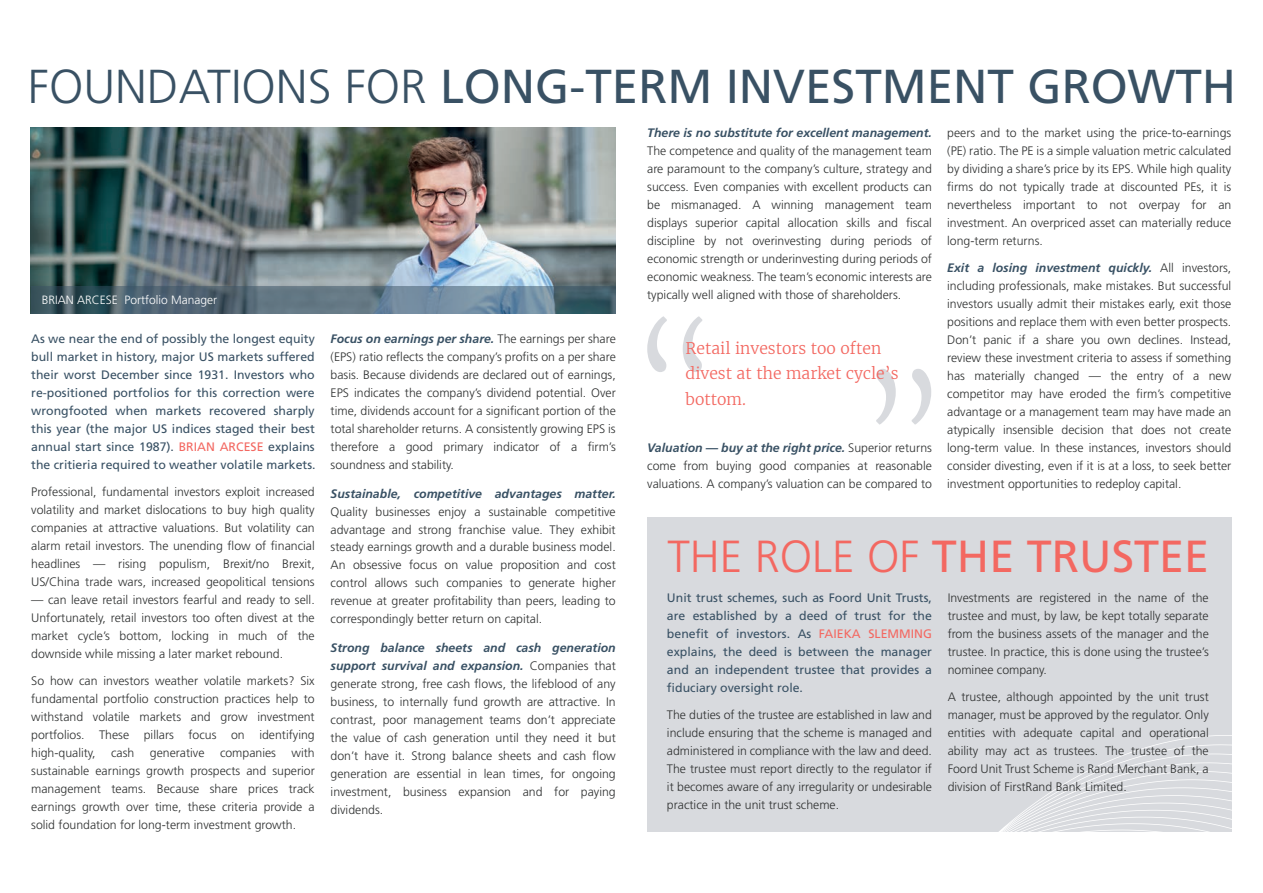
<style>
.page{position:relative;width:1263px;height:893px;background:#fff}
.page>*{position:absolute;margin:0;border:0;box-sizing:border-box;transform-origin:0 0}
.t1{font:47.55px "Frutiger LT Std";color:#395164}
.t2{font:45px "Frutiger LT Std";color:#f36861}
.t3{font:300 15.75px/25.5px "Merriweather";color:#f36861}
.t4{font:300 12.3px/18px "Frutiger LT Std";color:#2f3131;text-align:justify}
.t5{font:12.3px/18px "Frutiger LT Std";color:#395164;text-align:justify}
.t6{font:italic 700 12.3px "Frutiger LT Std";color:#395164}
.t7{font:300 12px "Frutiger LT Std";color:#fff}
.s1{font-weight:300}
.s2{font-weight:700;font-style:italic;color:#395164}
.s3{color:#f36861}
</style>
<div class="page">
<div style="left:647px;top:517px;width:584px;height:314px;background:#d8dade"></div>
<svg style="left:1000px;top:735px;width:231px;height:96px"></svg>
<img style="left:31px;top:127px;width:585px;height:187px">
<svg style="left:647px;top:316px;width:55px;height:56px"></svg>
<svg style="left:31px;top:286px;width:585px;height:27px;background:#57707e"></svg>
<svg style="left:876px;top:369px;width:55px;height:56px"></svg>
<h1 class="t1" style="left:28px;top:59px;width:1210px"><span class="s1">FOUNDATIONS FOR</span> LONG-TERM INVESTMENT GROWTH</h1>
<p class="t4" style="left:947px;top:124px;width:286px">peers and to the market using the price-to-earnings (PE) ratio. The PE is a simple valuation metric calculated by dividing a share’s price by its EPS. While high quality firms do not typically trade at discounted PEs, it is nevertheless important to not overpay for an investment. An overpriced asset can materially reduce long-term returns.</p>
<p class="t4" style="left:947px;top:259px;width:286px"><span class="s2">Exit a losing investment quickly.</span> All investors, including professionals, make mistakes. But successful investors usually admit their mistakes early, exit those positions and replace them with even better prospects.<br>Don’t panic if a share you own declines. Instead, review these investment criteria to assess if something has materially changed — the entry of a new competitor may have eroded the firm’s competitive advantage or a management team may have made an atypically insensible decision that does not create long-term value. In these instances, investors should consider divesting, even if it is at a loss, to seek better investment opportunities to redeploy capital.</p>
<p class="t6" style="left:647px;top:125px;width:286px">There is no substitute for excellent management.</p>
<p class="t4" style="left:647px;top:142px;width:286px">The competence and quality of the management team are paramount to the company’s culture, strategy and success. Even companies with excellent products can be mismanaged. A winning management team displays superior capital allocation skills and fiscal discipline by not overinvesting during periods of economic strength or underinvesting during periods of economic weakness. The team’s economic interests are typically well aligned with those of shareholders.</p>
<p class="t7" style="left:42px;top:293px;width:177px">BRIAN ARCESE Portfolio Manager</p>
<p class="t5" style="left:31px;top:330px;width:286px">As we near the end of possibly the longest equity bull market in history, major US markets suffered their worst December since 1931. Investors who re-positioned portfolios for this correction were wrongfooted when markets recovered sharply this year (the major US indices staged their best annual start since 1987). <span class="s3">BRIAN ARCESE</span> explains the critieria required to weather volatile markets.</p>
<p class="t4" style="left:31px;top:483px;width:285px">Professional, fundamental investors exploit increased volatility and market dislocations to buy high quality companies at attractive valuations. But volatility can alarm retail investors. The unending flow of financial headlines — rising populism, Brexit/no Brexit, US/China trade wars, increased geopolitical tensions</p>
<p class="t4" style="left:31px;top:591px;width:285px">— can leave retail investors fearful and ready to sell.<br>Unfortunately, retail investors too often divest at the market cycle’s bottom, locking in much of the downside while missing a later market rebound.</p>
<p class="t4" style="left:31px;top:672px;width:285px">So how can investors weather volatile markets? Six fundamental portfolio construction practices help to withstand volatile markets and grow investment portfolios. These pillars focus on identifying high-quality,</p>
<p class="t4" style="left:331px;top:330px;width:287px"><span class="s2">Focus on earnings per share.</span> The earnings per share (EPS) ratio reflects the company’s profits on a per share basis. Because dividends are declared out of earnings, EPS indicates the company’s dividend potential. Over time, dividends account for a significant portion of the total shareholder returns. A consistently growing EPS is therefore a good primary indicator of a firm’s soundness and stability.</p>
<p class="t6" style="left:331px;top:486px;width:287px">Sustainable, competitive advantages matter.</p>
<p class="t4" style="left:331px;top:502px;width:287px">Quality businesses enjoy a sustainable competitive advantage and strong franchise value. They exhibit steady earnings growth and a durable business model.<br>An obsessive focus on value proposition and cost control allows such companies to generate higher revenue at greater profitability than peers, leading to correspondingly better return on capital.</p>
<p class="t4" style="left:331px;top:639px;width:287px"><span class="s2">Strong balance sheets and cash generation support survival and expansion.</span> Companies that generate strong, free cash flows, the lifeblood of any business, to internally fund growth are attractive. In contrast, poor management teams don’t appreciate the value of cash generation until they need it but don’t have it. Strong balance sheets and cash flow generation are essential in lean times, for ongoing investment, business expansion and for paying dividends.</p>
<p class="t3" style="left:686px;top:335px;width:214px">Retail investors too often divest at the market cycle’s bottom.</p>
<p class="t4" style="left:647px;top:439px;width:286px"><span class="s2">Valuation — buy at the right price.</span> Superior returns come from buying good companies at reasonable valuations. A company’s valuation can be compared to</p>
<h2 class="t2" style="left:667px;top:529px;width:543px"><span class="s1">THE ROLE OF</span> THE TRUSTEE</h2>
<p class="t4" style="left:948px;top:589px;width:263px">Investments are registered in the name of the trustee and must, by law, be kept totally separate from the business assets of the manager and the trustee. In practice, this is done using the trustee’s nominee company.</p>
<p class="t4" style="left:948px;top:688px;width:263px">A trustee, although appointed by the unit trust manager, must be approved by the regulator. Only entities with adequate capital and operational ability may act as trustees. The trustee of the Foord Unit Trust Scheme is Rand Merchant Bank, a division of FirstRand Bank Limited.</p>
<p class="t5" style="left:667px;top:588px;width:266px">Unit trust schemes, such as Foord Unit Trusts, are established by a deed of trust for the benefit of investors. As <span class="s3">FAIEKA SLEMMING </span>explains, the deed is between the manager and an independent trustee that provides a fiduciary oversight role.</p>
<p class="t4" style="left:667px;top:706px;width:266px">The duties of the trustee are established in law and include ensuring that the scheme is managed and administered in compliance with the law and deed.<br>The trustee must report directly to the regulator if it becomes aware of any irregularity or undesirable practice in the unit trust scheme.</p>
<p class="t4" style="left:31px;top:744px;width:285px;text-indent:260px">with sustainable earnings growth prospects and superior management teams. Because share prices track earnings growth over time, these criteria provide a solid foundation for long-term investment growth.</p>
<p class="t4" style="left:111px;top:744px;width:25px">cash</p>
<p class="t4" style="left:150px;top:744px;width:56px">generative</p>
<p class="t4" style="left:220px;top:744px;width:58px">companies</p>
</div>
